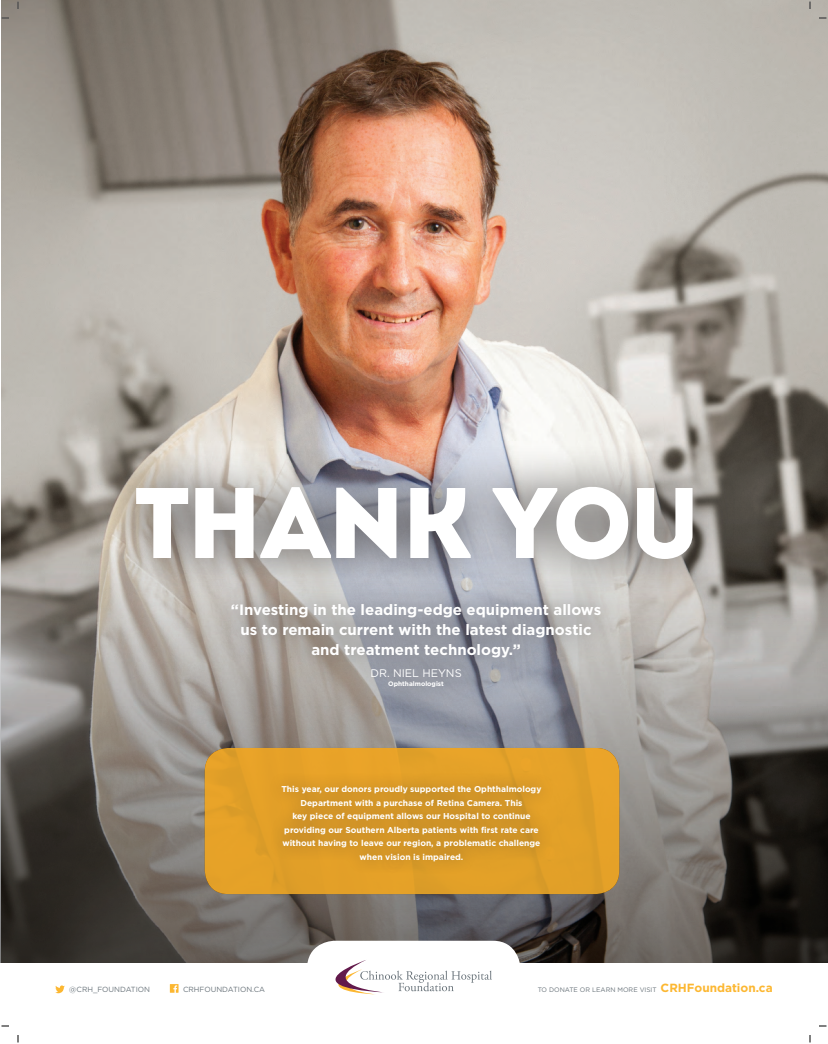
<style>
.page{position:relative;width:828px;height:1044px;background:#fff}
.page>*{position:absolute;margin:0;border:0;box-sizing:border-box;transform-origin:0 0}
.t1{font:100px "Intro";letter-spacing:-.04em;color:#fff}
.t2{font:700 15px/20px "Gotham";color:#fff;text-align:center}
.t3{font:11px "Gotham";color:#fff}
.t4{font:700 8.5px/13.5px "Gotham";color:#fff;text-align:center}
.t5{font:7.45px "Gotham";color:#6a747b}
.t6{font:6.5px "Gotham";color:#6a747b}
.t7{font:700 6.5px "Gotham";color:#fff}
.s1{font-weight:700;font-size:11.85px;color:#fcb731}
</style>
<div class="page">
<img style="left:1px;top:0;width:827px;height:504px">
<svg style="left:0;top:544px;width:828px;height:419px;background:#736f6b"></svg>
<div style="left:205px;top:748px;width:414px;height:146px;background:#e5a128;border-radius:23px"></div>
<div style="left:269px;top:772px;width:286px;height:103px;background:#231f20;opacity:.55"></div>
<div style="left:206px;top:576px;width:422px;height:139px;background:#231f20;opacity:.9"></div>
<div style="left:93px;top:443px;width:645px;height:160px;background:#231f20;opacity:.7"></div>
<svg style="left:286px;top:941px;width:242px;height:54px"></svg>
<svg style="left:55px;top:985px;width:10px;height:8px"></svg>
<svg style="left:170px;top:984px;width:9px;height:9px"></svg>
<h1 class="t1" style="left:134px;top:463px;width:568px">THANK YOU</h1>
<h2 class="t2" style="left:231px;top:599px;width:372px">“Investing in the leading-edge equipment allows us to remain current with the latest diagnostic and treatment technology.”</h2>
<p class="t3" style="left:370px;top:667px;width:93px">DR. NIEL HEYNS</p>
<p class="t7" style="left:388px;top:680px;width:57px">Ophthalmologist</p>
<p class="t4" style="left:281px;top:782px;width:261px">This year, our donors proudly supported the Ophthalmology Department with a purchase of Retina Camera. This<br>key piece of equipment allows our Hospital to continue providing our Southern Alberta patients with first rate care without having to leave our region, a problematic challenge when vision is impaired.</p>
<p class="t5" style="left:69px;top:985px;width:82px">@CRH_FOUNDATION</p>
<p class="t5" style="left:183px;top:986px;width:84px">CRHFOUNDATION.CA</p>
<p class="t6" style="left:538px;top:986px;width:236px">TO DONATE OR LEARN MORE VISIT <span class="s1">CRHFoundation.ca</span></p>
</div>
